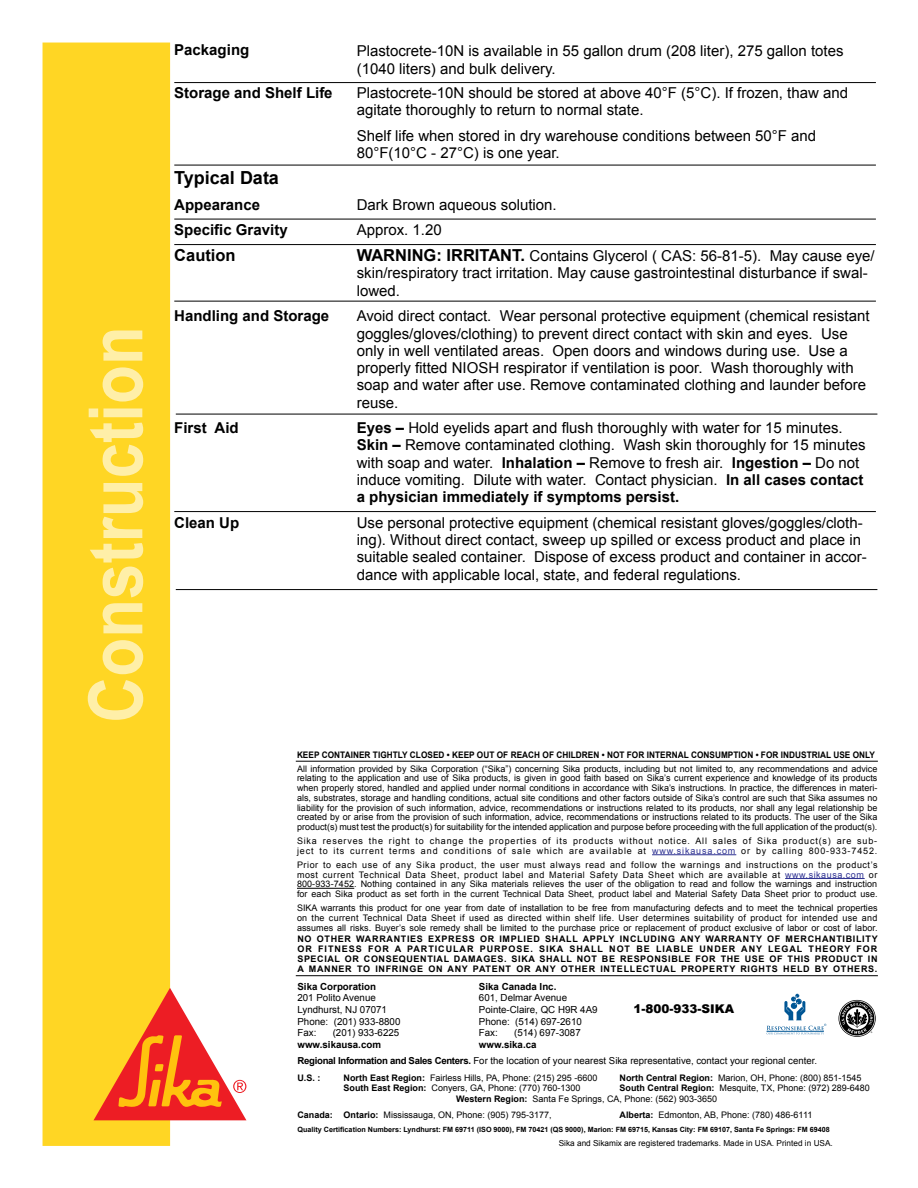
<style>
.page{position:relative;width:918px;height:1188px;background:#fff}
.page>*{position:absolute;margin:0;border:0;box-sizing:border-box;transform-origin:0 0}
.t1{font:700 75px "Arial";color:#ffefa8;scale:.85 1}
.t2{font:700 18px "Arial";color:#000}
.t3{font:700 16.5px "Arial";color:#000}
.t4{font:15px/17.2px "Arial";color:#000}
.t5{font:700 15px "Arial";color:#000}
.t6{font:900 12px "Arial";color:#000}
.t7{font:9.75px/11.7px "Arial";color:#000}
.t8{font:700 9.75px "Arial";color:#000}
.t9{font:9.6px "Arial";color:#000}
.t10{font:9px/9.8px "Arial";letter-spacing:.005em;color:#000;text-align:justify}
.t11{font:700 9px/10.1px "Arial";letter-spacing:.005em;color:#000;text-align:justify}
.t12{font:9px/9.8px "Arial";letter-spacing:.09em;color:#000}
.t13{font:700 9px "Arial";letter-spacing:.005em;color:#000;scale:.92 1}
.t14{font:8.25px "Arial";color:#000}
.t15{font:700 7.2px "Arial";color:#000}
.s1{font-weight:700;font-size:16.5px}
.s2{font-weight:700}
.s3{color:#2e3192}
</style>
<div class="page">
<div style="left:43px;top:43px;width:127px;height:1103px;background:#ffd624"></div>
<svg style="left:94px;top:988px;width:152px;height:132px"></svg>
<hr style="left:652px;top:854px;width:84px;height:1px;background:#2e3192">
<hr style="left:785px;top:878px;width:80px;height:1px;background:#2e3192">
<hr style="left:297px;top:888px;width:57px;height:1px;background:#000">
<hr style="left:296px;top:975px;width:582px;height:1px;background:#000">
<hr style="left:296px;top:761px;width:582px;height:1px;background:#000">
<svg style="left:767px;top:994px;width:59px;height:40px"></svg>
<svg style="left:839px;top:1000px;width:37px;height:37px"></svg>
<hr style="left:174px;top:301px;width:702px;height:1px;background:#000">
<hr style="left:174px;top:244px;width:702px;height:1px;background:#000">
<hr style="left:174px;top:82px;width:702px;height:1px;background:#000">
<hr style="left:174px;top:165px;width:702px;height:1px;background:#000">
<hr style="left:174px;top:219px;width:702px;height:1px;background:#000">
<hr style="left:176px;top:414px;width:701px;height:1px;background:#000">
<hr style="left:174px;top:511px;width:702px;height:1px;background:#000">
<hr style="left:176px;top:589px;width:701px;height:1px;background:#000">
<h1 class="t1" style="left:67px;top:723px;width:468px;rotate:-90deg">Construction</h1>
<h3 class="t5" style="left:174px;top:40px;width:77px">Packaging</h3>
<h3 class="t4" style="left:357px;top:43px;width:488px">Plastocrete-10N is available in 55 gallon drum (208 liter), 275 gallon totes (1040 liters) and bulk delivery.</h3>
<h3 class="t5" style="left:174px;top:83px;width:160px">Storage and Shelf Life</h3>
<h3 class="t4" style="left:357px;top:84px;width:493px">Plastocrete-10N should be stored at above 40°F (5°C). If frozen, thaw and agitate thoroughly to return to normal state.</h3>
<h3 class="t4" style="left:357px;top:127px;width:461px">Shelf life when stored in dry warehouse conditions between 50°F and<br>80°F(10°C - 27°C) is one year.</h3>
<h2 class="t2" style="left:174px;top:166px;width:106px">Typical Data</h2>
<h3 class="t5" style="left:174px;top:194px;width:87px">Appearance</h3>
<h3 class="t4" style="left:357px;top:196px;width:202px">Dark Brown aqueous solution.</h3>
<h3 class="t5" style="left:174px;top:220px;width:115px">Specific Gravity</h3>
<h3 class="t4" style="left:357px;top:222px;width:87px">Approx. 1.20</h3>
<h3 class="t3" style="left:174px;top:244px;width:63px">Caution</h3>
<h3 class="t4" style="left:357px;top:247px;width:520px"><span class="s1">WARNING: IRRITANT.</span> Contains Glycerol ( CAS: 56-81-5). May cause eye/ skin/respiratory tract irritation. May cause gastrointestinal disturbance if swal&shy;lowed.</h3>
<h3 class="t5" style="left:174px;top:306px;width:157px">Handling and Storage</h3>
<p class="t4" style="left:357px;top:308px;width:514px">Avoid direct contact. Wear personal protective equipment (chemical resistant goggles/gloves/clothing) to prevent direct contact with skin and eyes. Use only in well ventilated areas. Open doors and windows during use. Use a properly fitted NIOSH respirator if ventilation is poor. Wash thoroughly with soap and water after use. Remove contaminated clothing and launder before reuse.</p>
<h3 class="t5" style="left:174px;top:418px;width:66px">First Aid</h3>
<p class="t4" style="left:357px;top:420px;width:510px"><span class="s2">Eyes –</span> Hold eyelids apart and flush thoroughly with water for 15 minutes.<br><span class="s2">Skin –</span> Remove contaminated clothing. Wash skin thoroughly for 15 minutes with soap and water. <span class="s2">Inhalation –</span> Remove to fresh air. <span class="s2">Ingestion –</span> Do not induce vomiting. Dilute with water. Contact physician. <span class="s2">In all cases contact a physician immediately if symptoms persist.</span></p>
<h3 class="t5" style="left:174px;top:513px;width:67px">Clean Up</h3>
<p class="t4" style="left:357px;top:514px;width:512px">Use personal protective equipment (chemical resistant gloves/goggles/cloth&shy;ing). Without direct contact, sweep up spilled or excess product and place in suitable sealed container. Dispose of excess product and container in accor&shy;dance with applicable local, state, and federal regulations.</p>
<p class="t13" style="left:297px;top:748px;width:630px">KEEP CONTAINER TIGHTLY CLOSED • KEEP OUT OF REACH OF CHILDREN • NOT FOR INTERNAL CONSUMPTION • FOR INDUSTRIAL USE ONLY</p>
<p class="t10" style="left:297px;top:764px;width:582px">All information provided by Sika Corporation (“Sika”) concerning Sika products, including but not limited to, any recommendations and advice relating to the application and use of Sika products, is given in good faith based on Sika’s current experience and knowledge of its products when properly stored, handled and applied under normal conditions in accordance with Sika’s instructions. In practice, the differences in materi&shy;als, substrates, storage and handling conditions, actual site conditions and other factors outside of Sika’s control are such that Sika assumes no liability for the provision of such information, advice, recommendations or instructions related to its products, nor shall any legal relationship be created by or arise from the provision of such information, advice, recommendations or instructions related to its products. The user of the Sika product(s) must test the product(s) for suitability for the intended application and purpose before proceeding with the full application of the product(s).</p>
<p class="t12" style="left:297px;top:836px;width:582px">Sika reserves the right to change the properties of its products without notice. All sales of Sika product(s) are sub&shy;ject to its current terms and conditions of sale which are available at <span class="s3">www.sikausa.com</span> or by calling 800-933-7452.</p>
<p class="t10" style="left:297px;top:860px;width:582px">Prior to each use of any Sika product, the user must always read and follow the warnings and instructions on the product’s most current Technical Data Sheet, product label and Material Safety Data Sheet which are available at <span class="s3">www.sikausa.com</span> or 800-933-7452. Nothing contained in any Sika materials relieves the user of the obligation to read and follow the warnings and instruction for each Sika product as set forth in the current Technical Data Sheet, product label and Material Safety Data Sheet prior to product use.</p>
<p class="t10" style="left:297px;top:903px;width:582px">SIKA warrants this product for one year from date of installation to be free from manufacturing defects and to meet the technical properties on the current Technical Data Sheet if used as directed within shelf life. User determines suitability of product for intended use and assumes all risks. Buyer’s sole remedy shall be limited to the purchase price or replacement of product exclusive of labor or cost of labor.</p>
<p class="t11" style="left:297px;top:934px;width:582px">NO OTHER WARRANTIES EXPRESS OR IMPLIED SHALL APPLY INCLUDING ANY WARRANTY OF MERCHANTIBILITY OR FITNESS FOR A PARTICULAR PURPOSE. SIKA SHALL NOT BE LIABLE UNDER ANY LEGAL THEORY FOR SPECIAL OR CONSEQUENTIAL DAMAGES. SIKA SHALL NOT BE RESPONSIBLE FOR THE USE OF THIS PRODUCT IN A MANNER TO INFRINGE ON ANY PATENT OR ANY OTHER INTELLECTUAL PROPERTY RIGHTS HELD BY OTHERS.</p>
<p class="t8" style="left:479px;top:980px;width:79px">Sika Canada Inc.</p>
<p class="t7" style="left:479px;top:992px;width:120px">601, Delmar Avenue<br>Pointe-Claire, QC H9R 4A9<br>Phone: (514) 697-2610<br>Fax:</p>
<p class="t8" style="left:297px;top:980px;width:80px">Sika Corporation</p>
<p class="t7" style="left:297px;top:992px;width:104px">201 Polito Avenue<br>Lyndhurst, NJ 07071<br>Phone: (201) 933-8800<br>Fax:</p>
<h3 class="t6" style="left:634px;top:1000px;width:102px">1-800-933-SIKA</h3>
<p class="t7" style="left:333px;top:1027px;width:68px">(201) 933-6225</p>
<p class="t8" style="left:297px;top:1038px;width:85px">www.sikausa.com</p>
<p class="t7" style="left:514px;top:1027px;width:68px">(514) 697-3087</p>
<p class="t8" style="left:479px;top:1038px;width:59px">www.sika.ca</p>
<p class="t9" style="left:297px;top:1055px;width:521px"><span class="s2">Regional Information and Sales Centers.</span> For the location of your nearest Sika representative, contact your regional center.</p>
<p class="t11" style="left:297px;top:1073px;width:25px">U.S. :</p>
<p class="t10" style="left:344px;top:1073px;width:255px"><span class="s2">North East Region:</span> Fairless Hills, PA, Phone: (215) 295 -6600</p>
<p class="t10" style="left:620px;top:1073px;width:244px"><span class="s2">North Central Region:</span> Marion, OH, Phone: (800) 851-1545</p>
<p class="t10" style="left:344px;top:1083px;width:239px"><span class="s2">South East Region:</span> Conyers, GA, Phone: (770) 760-1300</p>
<p class="t10" style="left:456px;top:1083px;width:415px;line-height:10.8px;text-indent:163px"><span class="s2">South Central Region:</span> Mesquite, TX, Phone: (972) 289-6480<br><span class="s2">Western Region:</span> Santa Fe Springs, CA, Phone: (562) 903-3650</p>
<p class="t10" style="left:297px;top:1110px;width:256px"><span class="s2">Canada: Ontario:</span> Mississauga, ON, Phone: (905) 795-3177,</p>
<p class="t10" style="left:620px;top:1110px;width:194px"><span class="s2">Alberta:</span> Edmonton, AB, Phone: (780) 486-6111</p>
<p class="t15" style="left:297px;top:1125px;width:534px">Quality Certification Numbers: Lyndhurst: FM 69711 (ISO 9000), FM 70421 (QS 9000), Marion: FM 69715, Kansas City: FM 69107, Santa Fe Springs: FM 69408</p>
<p class="t14" style="left:559px;top:1137px;width:276px">Sika and Sikamix are registered trademarks. Made in USA. Printed in USA.</p>
</div>
